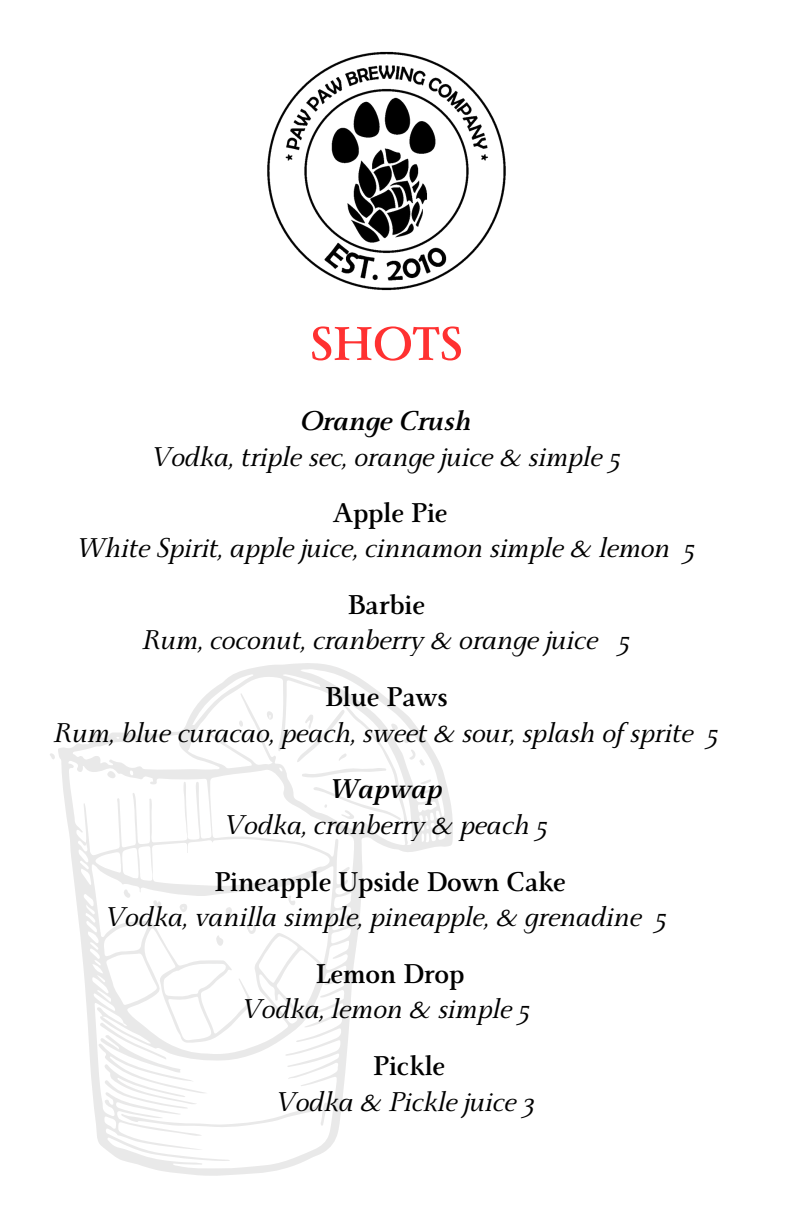
<style>
.page{position:relative;width:792px;height:1224px;background:#fff}
.page>*{position:absolute;margin:0;border:0;box-sizing:border-box;transform-origin:0 0}
.t1{font:700 52.6px "Monterchi Serif";color:#ff3131}
.t2{font:italic 30.2px "Monterchi Serif";letter-spacing:-.015em;color:#000}
.t3{font:700 30.2px "Monterchi Serif";letter-spacing:-.015em;color:#000}
.t4{font:italic 700 30.2px "Monterchi Serif";letter-spacing:-.015em;color:#000}
</style>
<div class="page">
<img style="left:267px;top:51px;width:239px;height:240px">
<svg style="left:58px;top:663px;width:395px;height:513px"></svg>
<svg style="left:50px;top:753px;width:5px;height:6px"></svg>
<svg style="left:98px;top:1021px;width:229px;height:106px"></svg>
<svg style="left:247px;top:924px;width:9px;height:10px"></svg>
<svg style="left:216px;top:935px;width:8px;height:11px"></svg>
<svg style="left:180px;top:904px;width:7px;height:9px"></svg>
<svg style="left:226px;top:907px;width:7px;height:9px"></svg>
<svg style="left:153px;top:900px;width:8px;height:8px"></svg>
<svg style="left:288px;top:895px;width:8px;height:11px"></svg>
<svg style="left:124px;top:889px;width:6px;height:9px"></svg>
<svg style="left:302px;top:768px;width:84px;height:10px"></svg>
<svg style="left:267px;top:711px;width:6px;height:9px"></svg>
<svg style="left:239px;top:720px;width:5px;height:7px"></svg>
<svg style="left:294px;top:710px;width:53px;height:52px"></svg>
<svg style="left:313px;top:784px;width:88px;height:36px"></svg>
<svg style="left:107px;top:771px;width:9px;height:8px"></svg>
<svg style="left:340px;top:867px;width:10px;height:7px"></svg>
<svg style="left:391px;top:723px;width:7px;height:8px"></svg>
<svg style="left:418px;top:779px;width:17px;height:15px"></svg>
<svg style="left:409px;top:749px;width:17px;height:17px"></svg>
<svg style="left:404px;top:738px;width:5px;height:5px"></svg>
<svg style="left:335px;top:914px;width:14px;height:8px"></svg>
<h1 class="t1" style="left:310px;top:318px;width:154px">SHOTS</h1>
<p class="t4" style="left:301px;top:405px;width:172px">Orange Crush</p>
<p class="t2" style="left:152px;top:442px;width:471px">Vodka, triple sec, orange juice &amp; simple 5</p>
<p class="t3" style="left:333px;top:497px;width:116px">Apple Pie</p>
<p class="t2" style="left:77px;top:533px;width:620px">White Spirit, apple juice, cinnamon simple &amp; lemon 5</p>
<p class="t3" style="left:348px;top:590px;width:79px">Barbie</p>
<p class="t2" style="left:142px;top:625px;width:489px">Rum, coconut, cranberry &amp; orange juice 5</p>
<p class="t3" style="left:325px;top:682px;width:124px">Blue Paws</p>
<p class="t2" style="left:54px;top:718px;width:666px">Rum, blue curacao, peach, sweet &amp; sour, splash of sprite 5</p>
<p class="t4" style="left:330px;top:774px;width:114px">Wapwap</p>
<p class="t2" style="left:225px;top:810px;width:325px">Vodka, cranberry &amp; peach 5</p>
<p class="t3" style="left:214px;top:866px;width:353px">Pineapple Upside Down Cake</p>
<p class="t2" style="left:106px;top:902px;width:563px">Vodka, vanilla simple, pineapple, &amp; grenadine 5</p>
<p class="t3" style="left:316px;top:959px;width:150px">Lemon Drop</p>
<p class="t2" style="left:242px;top:994px;width:290px">Vodka, lemon &amp; simple 5</p>
<p class="t3" style="left:373px;top:1051px;width:74px">Pickle</p>
<p class="t2" style="left:276px;top:1087px;width:260px">Vodka &amp; Pickle juice 3</p>
</div>
